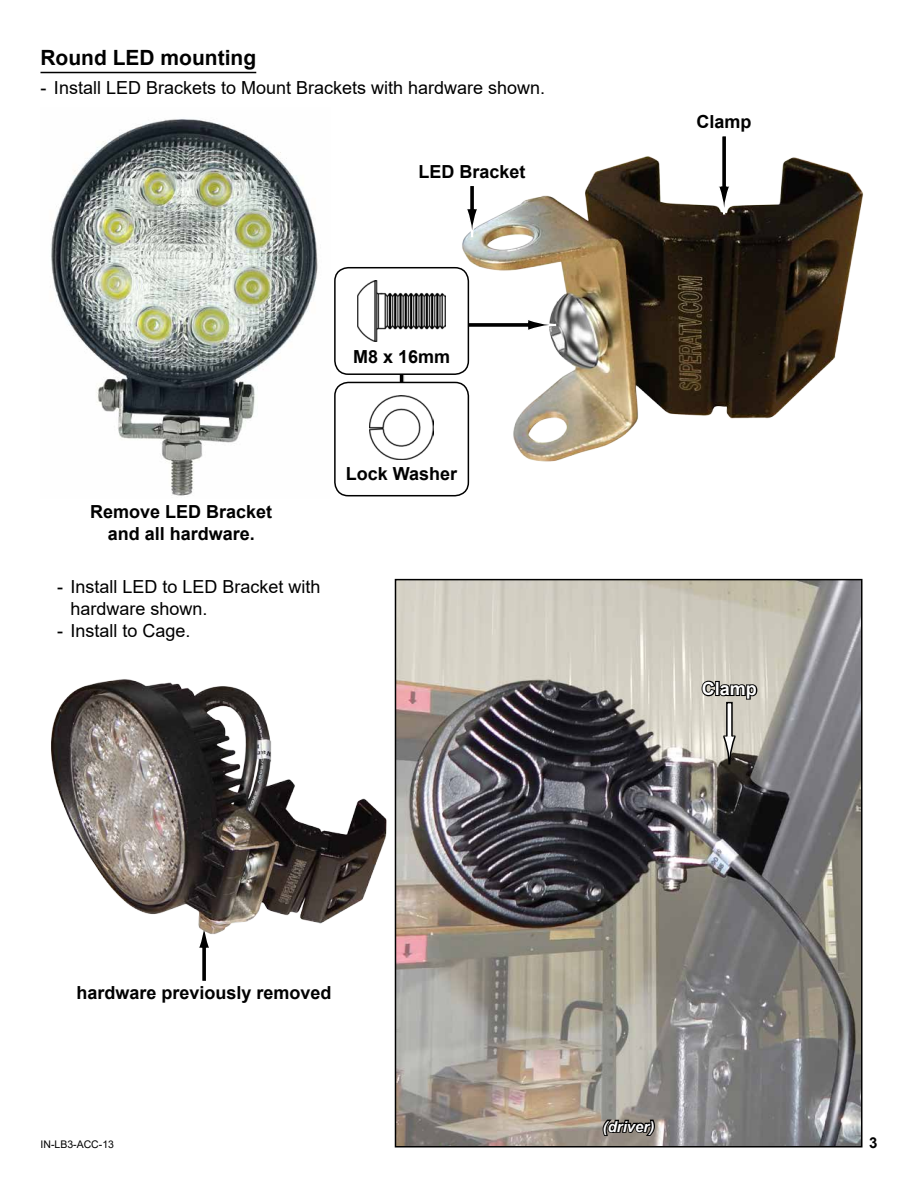
<style>
.page{position:relative;width:918px;height:1188px;background:#fff}
.page>*{position:absolute;margin:0;border:0;box-sizing:border-box;transform-origin:0 0}
.t1{font:700 21px "Arial";color:#000}
.t2{font:18px/21.6px "Arial";color:#000}
.t3{font:700 18px/21.6px "Arial";color:#000;text-align:center}
.t4{font:700 18px "Arial";color:#fff}
.t5{font:italic 700 15px "Arial";color:#fff}
.t6{font:700 15px "Arial";color:#000}
.t7{font:10.5px "Arial";color:#000}
</style>
<div class="page">
<img style="left:51px;top:119px;width:267px;height:377px">
<hr style="left:40px;top:72px;width:216px;height:1px;background:#000">
<img style="left:455px;top:156px;width:408px;height:308px">
<div style="left:356px;top:322px;width:173px;height:6px;border:2px solid #fff"></div>
<svg style="left:526px;top:317px;width:31px;height:16px"></svg>
<div style="left:721px;top:135px;width:6px;height:52px;border:2px solid #fff"></div>
<svg style="left:717px;top:184px;width:15px;height:31px"></svg>
<div style="left:469px;top:185px;width:6px;height:25px;border:2px solid #fff"></div>
<svg style="left:465px;top:207px;width:15px;height:31px"></svg>
<svg style="left:455px;top:159px;width:73px;height:22px"></svg>
<div style="left:201px;top:947px;width:6px;height:35px;border:2px solid #fff"></div>
<svg style="left:199px;top:938px;width:10px;height:12px"></svg>
<img style="left:51px;top:670px;width:344px;height:268px">
<img style="left:398px;top:582px;width:461px;height:563px">
<div style="left:395px;top:579px;width:467px;height:569px;border:2px solid #000"></div>
<svg style="left:700px;top:676px;width:59px;height:25px"></svg>
<div style="left:727px;top:703px;width:5px;height:33px;background:#fff"></div>
<div style="left:726px;top:702px;width:7px;height:35px;border:2px solid #000"></div>
<svg style="left:722px;top:734px;width:15px;height:31px"></svg>
<svg style="left:601px;top:1118px;width:56px;height:19px"></svg>
<div style="left:399px;top:341px;width:5px;height:51px;background:#000"></div>
<div style="left:398px;top:340px;width:7px;height:53px;border:2px solid #fff"></div>
<div style="left:335px;top:268px;width:133px;height:106px;background:#fff;border-radius:14px"></div>
<div style="left:334px;top:267px;width:135px;height:108px;border:2px solid #000;border-radius:14px"></div>
<img style="left:358px;top:281px;width:88px;height:61px">
<div style="left:335px;top:382px;width:133px;height:114px;background:#fff;border-radius:14px"></div>
<div style="left:334px;top:382px;width:135px;height:114px;border:2px solid #000;border-radius:14px"></div>
<img style="left:370px;top:395px;width:64px;height:64px">
<p class="t1" style="left:40px;top:43px;width:217px">Round LED mounting</p>
<p class="t2" style="left:40px;top:77px;width:506px">- Install LED Brackets to Mount Brackets with hardware shown.</p>
<p class="t3" style="left:419px;top:161px;width:109px">LED Bracket</p>
<p class="t3" style="left:353px;top:346px;width:99px">M8 x 16mm</p>
<p class="t3" style="left:90px;top:501px;width:184px">Remove LED Bracket and all hardware.</p>
<p class="t2" style="left:71px;top:576px;width:252px;text-indent:-14px">- Install LED to LED Bracket with hardware shown.</p>
<p class="t2" style="left:57px;top:619px;width:135px">- Install to Cage.</p>
<p class="t3" style="left:346px;top:463px;width:113px">Lock Washer</p>
<p class="t3" style="left:77px;top:982px;width:257px">hardware previously removed</p>
<p class="t3" style="left:697px;top:111px;width:57px">Clamp</p>
<p class="t4" style="left:702px;top:676px;width:57px">Clamp</p>
<p class="t5" style="left:603px;top:1116px;width:53px">(driver)</p>
<p class="t7" style="left:40px;top:1137px;width:75px">IN-LB3-ACC-13</p>
<p class="t6" style="left:869px;top:1132px;width:10px">3</p>
</div>
